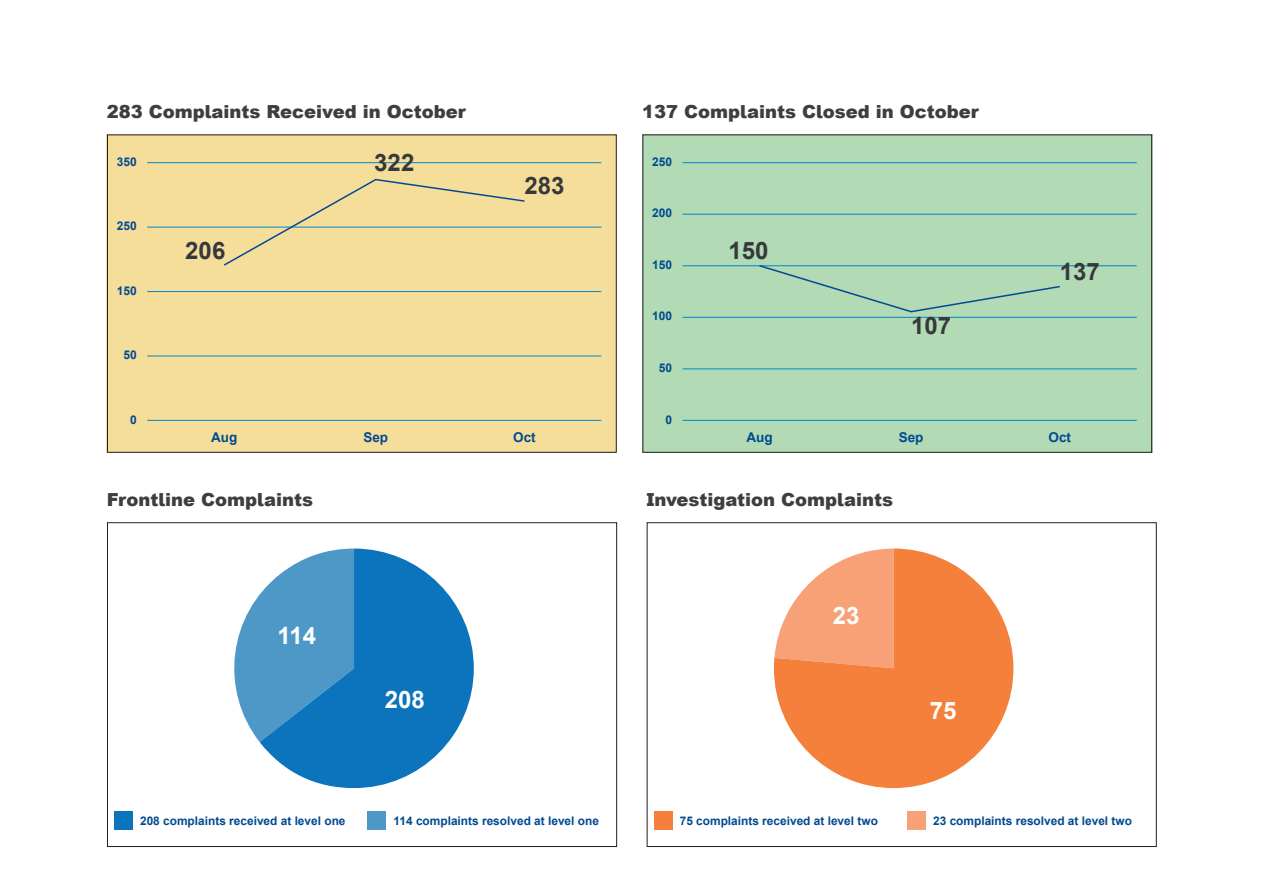
<style>
.page{position:relative;width:1263px;height:893px;background:#fff}
.page>*{position:absolute;margin:0;border:0;box-sizing:border-box;transform-origin:0 0}
.t1{font:700 24px "Arial";color:#36393c}
.t2{font:700 24px "Arial";color:#fff}
.Header_3{font:900 18px "Arial";color:#3e3e3f}
.t3{font:700 13.5px "Arial";color:#014990}
.t4{font:700 12px "Arial";color:#014990}
.t5{font:700 11.85px "Arial";color:#014990}
</style>
<div class="page">
<div style="left:107px;top:134px;width:510px;height:319px;background:#f5dd9a"></div>
<hr style="left:147px;top:162px;width:454px;height:1px;background:#0087cb">
<hr style="left:147px;top:420px;width:454px;height:1px;background:#0087cb">
<hr style="left:147px;top:227px;width:454px;height:1px;background:#0087cb">
<hr style="left:147px;top:291px;width:454px;height:1px;background:#0087cb">
<hr style="left:147px;top:356px;width:454px;height:1px;background:#0087cb">
<svg style="left:222px;top:178px;width:304px;height:88px"></svg>
<div style="left:642px;top:134px;width:510px;height:319px;background:#b1dab5"></div>
<hr style="left:683px;top:162px;width:454px;height:1px;background:#0087cb">
<hr style="left:683px;top:420px;width:454px;height:1px;background:#0087cb">
<hr style="left:683px;top:214px;width:454px;height:1px;background:#0087cb">
<hr style="left:683px;top:265px;width:454px;height:1px;background:#0087cb">
<hr style="left:683px;top:317px;width:454px;height:1px;background:#0087cb">
<hr style="left:683px;top:369px;width:454px;height:1px;background:#0087cb">
<svg style="left:758px;top:265px;width:303px;height:48px"></svg>
<div style="left:107px;top:522px;width:510px;height:325px;border:1px solid #231f20"></div>
<div style="left:107px;top:134px;width:510px;height:319px;border:1px solid #231f20"></div>
<div style="left:642px;top:134px;width:510px;height:319px;border:1px solid #231f20"></div>
<svg style="left:234px;top:594px;width:26px;height:148px"></svg>
<svg style="left:260px;top:549px;width:214px;height:239px;fill:#0c74bc"></svg>
<div style="left:115px;top:811px;width:18px;height:19px;background:#0c74bc"></div>
<div style="left:368px;top:811px;width:18px;height:19px;background:#4d98c6"></div>
<div style="left:647px;top:522px;width:510px;height:325px;border:1px solid #231f20"></div>
<svg style="left:774px;top:549px;width:239px;height:239px;fill:#f4803b"></svg>
<div style="left:654px;top:811px;width:19px;height:19px;background:#f4803b"></div>
<div style="left:907px;top:811px;width:19px;height:19px;background:#f8a177"></div>
<h3 class="Header_3" style="left:107px;top:99px;width:360px">283 Complaints Received in October</h3>
<h3 class="Header_3" style="left:642px;top:99px;width:338px">137 Complaints Closed in October</h3>
<p class="t4" style="left:117px;top:153px;width:22px">350</p>
<p class="t4" style="left:117px;top:217px;width:22px">250</p>
<p class="t4" style="left:117px;top:282px;width:22px">150</p>
<p class="t4" style="left:124px;top:346px;width:15px">50</p>
<p class="t4" style="left:130px;top:411px;width:8px">0</p>
<p class="t1" style="left:374px;top:146px;width:42px">322</p>
<p class="t4" style="left:652px;top:153px;width:22px">250</p>
<p class="t1" style="left:185px;top:234px;width:42px">206</p>
<p class="t1" style="left:524px;top:168px;width:42px">283</p>
<p class="t3" style="left:211px;top:427px;width:28px">Aug</p>
<p class="t3" style="left:363px;top:427px;width:26px">Sep</p>
<p class="t3" style="left:513px;top:427px;width:24px">Oct</p>
<p class="t4" style="left:652px;top:204px;width:22px">200</p>
<p class="t4" style="left:652px;top:256px;width:22px">150</p>
<p class="t4" style="left:652px;top:308px;width:22px">100</p>
<p class="t4" style="left:659px;top:359px;width:15px">50</p>
<p class="t4" style="left:666px;top:411px;width:8px">0</p>
<p class="t1" style="left:728px;top:233px;width:42px">150</p>
<p class="t1" style="left:911px;top:309px;width:42px">107</p>
<p class="t1" style="left:1060px;top:255px;width:42px">137</p>
<p class="t3" style="left:746px;top:427px;width:28px">Aug</p>
<p class="t3" style="left:899px;top:427px;width:26px">Sep</p>
<p class="t3" style="left:1048px;top:427px;width:24px">Oct</p>
<h3 class="Header_3" style="left:107px;top:487px;width:208px">Frontline Complaints</h3>
<p class="t2" style="left:277px;top:619px;width:40px">114</p>
<p class="t2" style="left:385px;top:682px;width:42px">208</p>
<p class="t5" style="left:140px;top:813px;width:207px">208 complaints received at level one</p>
<p class="t5" style="left:393px;top:813px;width:207px">114 complaints resolved at level one</p>
<h3 class="Header_3" style="left:646px;top:487px;width:248px">Investigation Complaints</h3>
<p class="t2" style="left:833px;top:598px;width:28px">23</p>
<p class="t2" style="left:930px;top:694px;width:28px">75</p>
<p class="t5" style="left:680px;top:813px;width:200px">75 complaints received at level two</p>
<p class="t5" style="left:933px;top:813px;width:200px">23 complaints resolved at level two</p>
</div>
